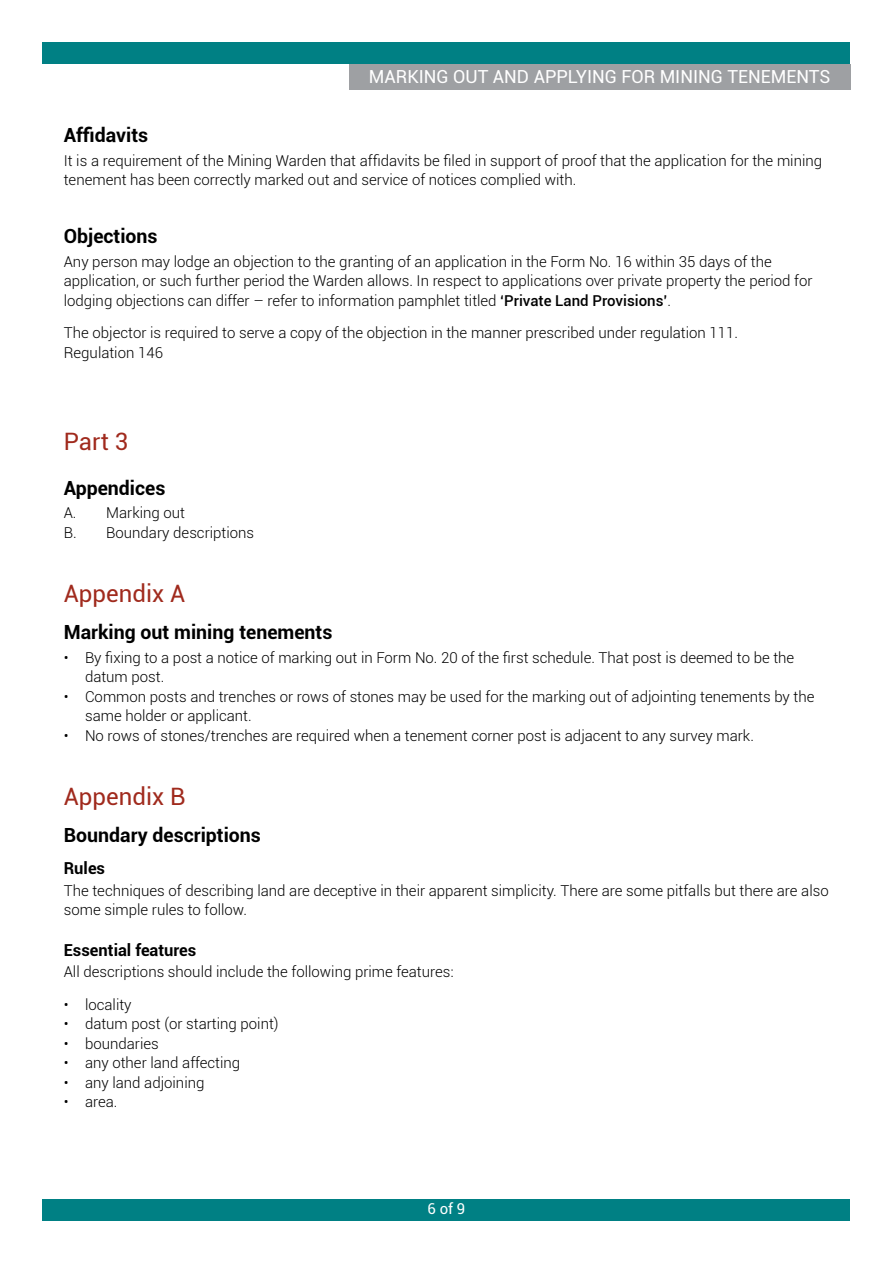
<style>
.page{position:relative;width:893px;height:1263px;background:#fff}
.page>*{position:absolute;margin:0;border:0;box-sizing:border-box;transform-origin:0 0}
._1__Heading{font:24px "Roboto";color:#a02a1d}
._1__Heading-2{font:700 19.5px "Roboto";color:#000}
.t1{font:18px "Roboto";color:#fff}
.Sub_Heading{font:700 16.5px "Roboto";color:#000}
.t2{font:300 15px/19.5px "Roboto";color:#000}
.t3{font:15px "Roboto";color:#fff}
.s1{font-weight:500}
</style>
<div class="page">
<div style="left:43px;top:43px;width:807px;height:21px;background:#008084"></div>
<div style="left:349px;top:64px;width:501px;height:25px;background:#9d9fa2"></div>
<div style="left:43px;top:1199px;width:807px;height:21px;background:#008084"></div>
<p class="t1" style="left:369px;top:64px;width:463px">MARKING OUT AND APPLYING FOR MINING TENEMENTS</p>
<h1 class="_1__Heading-2" style="left:64px;top:121px;width:86px">Affidavits</h1>
<p class="t2" style="left:64px;top:150px;width:760px">It is a requirement of the Mining Warden that affidavits be filed in support of proof that the application for the mining tenement has been correctly marked out and service of notices complied with.</p>
<h1 class="_1__Heading-2" style="left:64px;top:223px;width:95px">Objections</h1>
<p class="t2" style="left:64px;top:251px;width:750px">Any person may lodge an objection to the granting of an application in the Form No. 16 within 35 days of the application, or such further period the Warden allows. In respect to applications over private property the period for lodging objections can differ – refer to information pamphlet titled <span class="s1">‘Private Land Provisions’</span>.</p>
<p class="t2" style="left:64px;top:323px;width:676px">The objector is required to serve a copy of the objection in the manner prescribed under regulation 111.</p>
<p class="t2" style="left:64px;top:342px;width:101px">Regulation 146</p>
<h1 class="_1__Heading" style="left:64px;top:424px;width:66px">Part 3</h1>
<h1 class="_1__Heading-2" style="left:64px;top:474px;width:103px">Appendices</h1>
<p class="t2" style="left:64px;top:503px;width:123px">A. Marking out</p>
<p class="t2" style="left:64px;top:522px;width:192px">B. Boundary descriptions</p>
<p class="_1__Heading" style="left:64px;top:577px;width:123px">Appendix A</p>
<h1 class="_1__Heading-2" style="left:64px;top:618px;width:270px">Marking out mining tenements</h1>
<p class="t2" style="left:85px;top:647px;width:711px;text-indent:-21px">• By fixing to a post a notice of marking out in Form No. 20 of the first schedule. That post is deemed to be the datum post.</p>
<p class="t2" style="left:85px;top:686px;width:731px;text-indent:-21px">• Common posts and trenches or rows of stones may be used for the marking out of adjointing tenements by the same holder or applicant.</p>
<p class="t2" style="left:64px;top:725px;width:692px">• No rows of stones/trenches are required when a tenement corner post is adjacent to any survey mark.</p>
<p class="_1__Heading" style="left:64px;top:780px;width:123px">Appendix B</p>
<h1 class="_1__Heading-2" style="left:64px;top:821px;width:199px">Boundary descriptions</h1>
<h2 class="Sub_Heading" style="left:64px;top:856px;width:43px">Rules</h2>
<p class="t2" style="left:64px;top:880px;width:766px">The techniques of describing land are deceptive in their apparent simplicity. There are some pitfalls but there are also some simple rules to follow.</p>
<h2 class="Sub_Heading" style="left:64px;top:938px;width:134px">Essential features</h2>
<p class="t2" style="left:64px;top:962px;width:391px">All descriptions should include the following prime features:</p>
<p class="t2" style="left:64px;top:994px;width:69px">• locality</p>
<p class="t2" style="left:64px;top:1013px;width:216px">• datum post (or starting point)</p>
<p class="t2" style="left:64px;top:1033px;width:96px">• boundaries</p>
<p class="t2" style="left:64px;top:1052px;width:178px">• any other land affecting</p>
<p class="t2" style="left:64px;top:1072px;width:142px">• any land adjoining</p>
<p class="t2" style="left:64px;top:1091px;width:55px">• area.</p>
<p class="t3" style="left:428px;top:1198px;width:39px">6 of 9</p>
</div>
